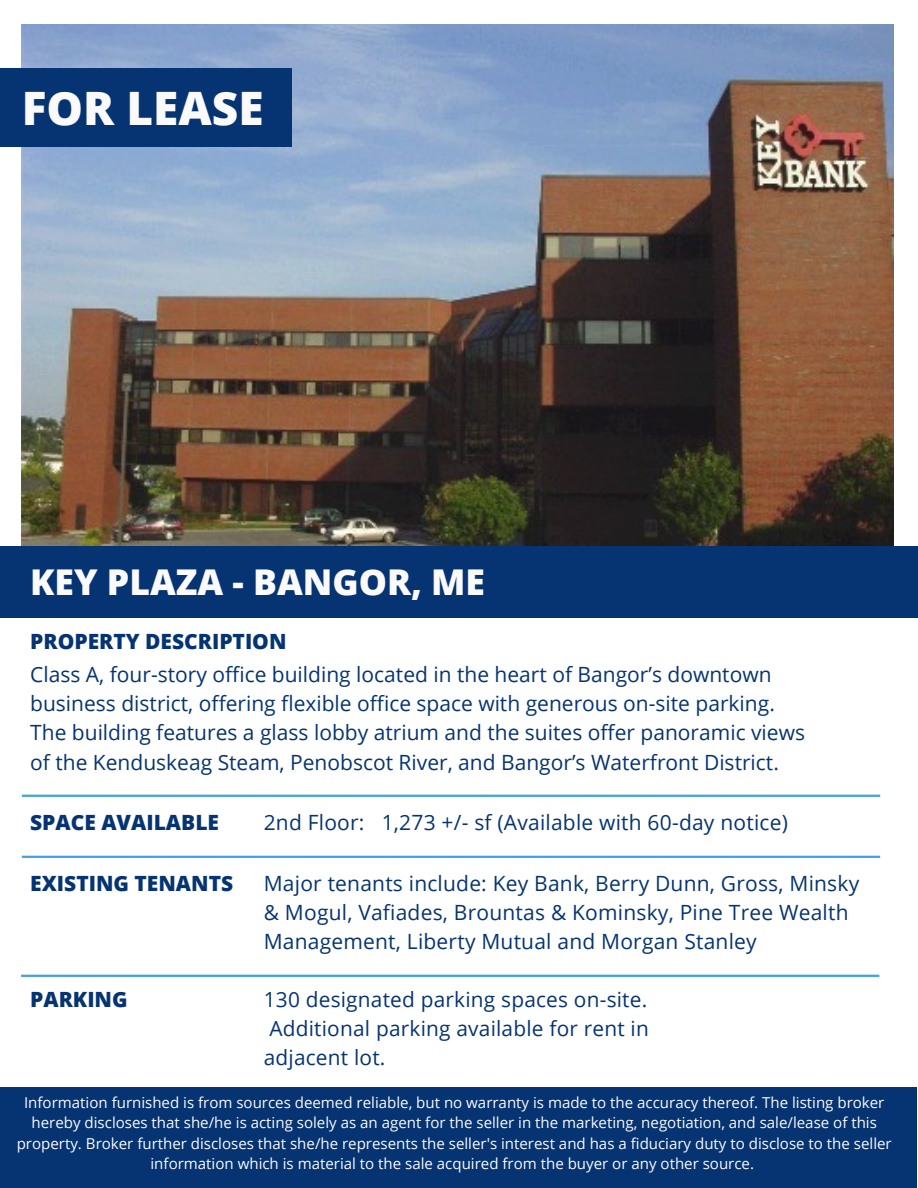
<style>
.page{position:relative;width:918px;height:1188px;background:#fff}
.page>*{position:absolute;margin:0;border:0;box-sizing:border-box;transform-origin:0 0}
.t1{font:800 46.05px "Open Sans";color:#fafafa}
.t2{font:800 35.55px "Open Sans";color:#fafafa}
.t3{font:21px/29.2px "Open Sans";color:#063472}
.t4{font:800 21px "Open Sans";color:#063472}
.t5{font:20.85px/29.1px "Open Sans";letter-spacing:.01em;color:#063472;text-align:justify}
.t6{font:15px/20.2px "Open Sans";color:#fafafa;text-align:center}
</style>
<div class="page">
<img style="left:22px;top:24px;width:872px;height:522px">
<div style="left:0;top:68px;width:292px;height:78px;background:#063472"></div>
<div style="left:1px;top:1088px;width:916px;height:100px;background:#063472"></div>
<hr style="left:21px;top:975px;width:858px;height:2px;background:#42a1e6">
<div style="left:0;top:546px;width:918px;height:72px;background:#063472"></div>
<hr style="left:22px;top:795px;width:858px;height:2px;background:#42a1e6">
<hr style="left:22px;top:856px;width:858px;height:2px;background:#42a1e6">
<h3 class="t1" style="left:22px;top:75px;width:243px">FOR LEASE</h3>
<p class="t2" style="left:30px;top:557px;width:456px">KEY PLAZA - BANGOR, ME</p>
<p class="t4" style="left:30px;top:626px;width:258px">PROPERTY DESCRIPTION</p>
<h2 class="t3" style="left:30px;top:659px;width:776px">Class A, four-story office building located in the heart of Bangor’s downtown business district, offering flexible office space with generous on-site parking.<br>The building features a glass lobby atrium and the suites offer panoramic views of the Kenduskeag Steam, Penobscot River, and Bangor’s Waterfront District.</h2>
<h1 class="t4" style="left:30px;top:807px;width:190px">SPACE AVAILABLE</h1>
<p class="t3" style="left:264px;top:807px;width:526px">2nd Floor: 1,273 +/- sf (Available with 60-day notice)</p>
<h3 class="t4" style="left:30px;top:868px;width:204px">EXISTING TENANTS</h3>
<h4 class="t3" style="left:264px;top:868px;width:597px">Major tenants include: Key Bank, Berry Dunn, Gross, Minsky &amp; Mogul, Vafiades, Brountas &amp; Kominsky, Pine Tree Wealth<br>Management, Liberty Mutual and Morgan Stanley</h4>
<p class="t4" style="left:30px;top:985px;width:99px">PARKING</p>
<p class="t5" style="left:264px;top:985px;width:387px">130 designated parking spaces on-site.<br>Additional parking available for rent in adjacent lot.</p>
<p class="t6" style="left:17px;top:1092px;width:877px">Information furnished is from sources deemed reliable, but no warranty is made to the accuracy thereof. The listing broker hereby discloses that she/he is acting solely as an agent for the seller in the marketing, negotiation, and sale/lease of this property. Broker further discloses that she/he represents the seller's interest and has a fiduciary duty to disclose to the seller information which is material to the sale acquired from the buyer or any other source.</p>
</div>
